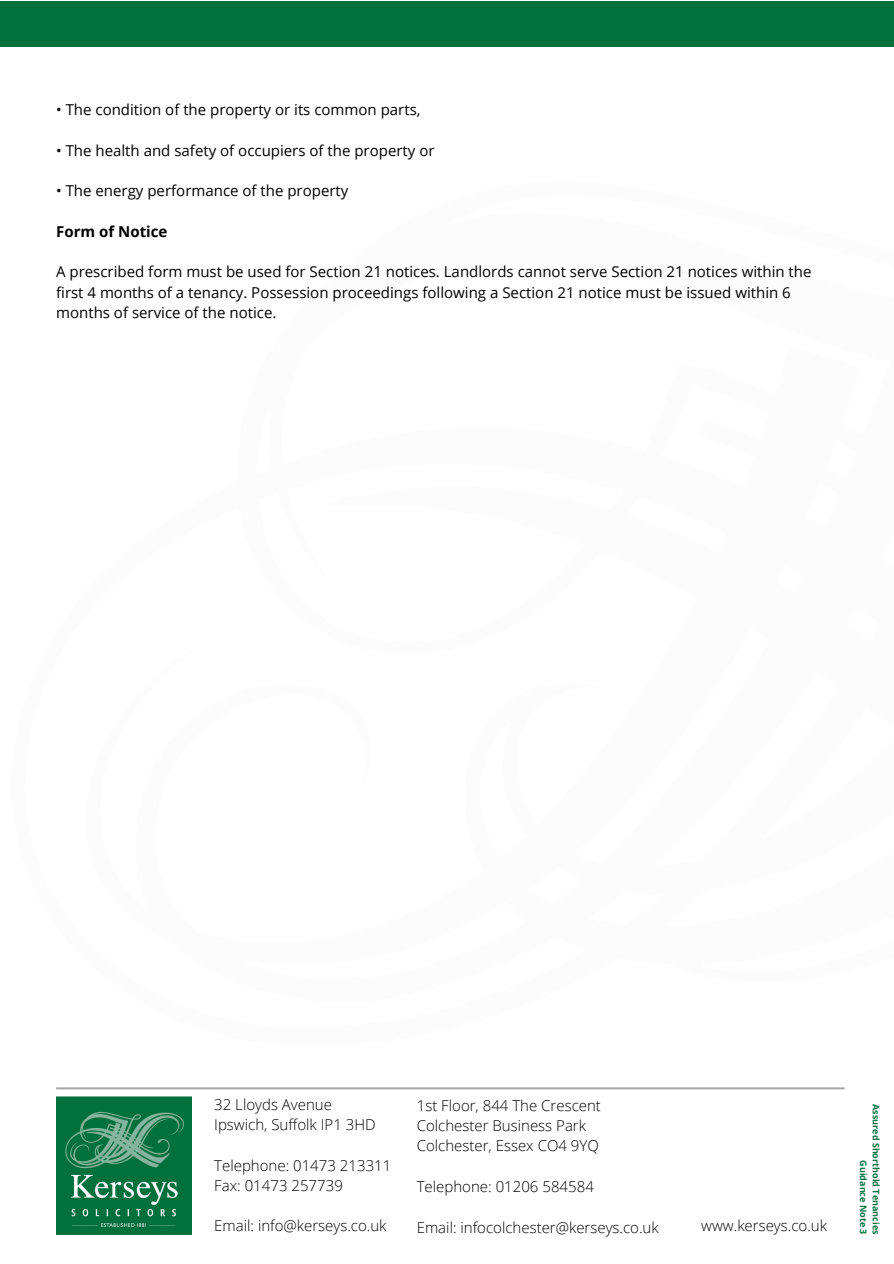
<style>
.page{position:relative;width:894px;height:1264px;background:#fff}
.page>*{position:absolute;margin:0;border:0;box-sizing:border-box;transform-origin:0 0}
.t1{font:15px/20.2px "Open Sans";color:#000}
.t2{font:300 15px/20.2px "Open Sans";color:#000}
.t3{font:700 15px "Open Sans";color:#000}
.t4{font:700 9px/12.5px "Open Sans";color:#00713d;text-align:right}
</style>
<div class="page">
<img style="left:56px;top:1096px;width:135px;height:137px">
<div style="left:0;top:2px;width:893px;height:45px;background:#00713d"></div>
<svg style="left:56px;top:1087px;width:788px;height:2px;background:#b5b5b5"></svg>
<p class="t1" style="left:56px;top:99px;width:366px">• The condition of the property or its common parts,</p>
<p class="t1" style="left:56px;top:140px;width:380px">• The health and safety of occupiers of the property or</p>
<p class="t1" style="left:56px;top:180px;width:294px">• The energy performance of the property</p>
<p class="t3" style="left:56px;top:221px;width:113px">Form of Notice</p>
<p class="t1" style="left:56px;top:261px;width:756px">A prescribed form must be used for Section 21 notices. Landlords cannot serve Section 21 notices within the first 4 months of a tenancy. Possession proceedings following a Section 21 notice must be issued within 6 months of service of the notice.</p>
<p class="t2" style="left:214px;top:1093px;width:163px">32 Lloyds Avenue<br>Ipswich, Suffolk IP1 3HD</p>
<p class="t2" style="left:214px;top:1154px;width:178px">Telephone: 01473 213311<br>Fax: 01473 257739</p>
<p class="t2" style="left:214px;top:1215px;width:174px">Email: info@kerseys.co.uk</p>
<p class="t2" style="left:416px;top:1094px;width:186px">1st Floor, 844 The Crescent<br>Colchester Business Park<br>Colchester, Essex CO4 9YQ</p>
<p class="t2" style="left:416px;top:1175px;width:178px">Telephone: 01206 584584</p>
<p class="t2" style="left:416px;top:1216px;width:243px">Email: infocolchester@kerseys.co.uk</p>
<p class="t2" style="left:701px;top:1215px;width:127px">www.kerseys.co.uk</p>
<p class="t4" style="left:882px;top:1104px;width:132px;rotate:90deg">Assured Shorthold Tenancies<br>Guidance Note 3</p>
</div>
